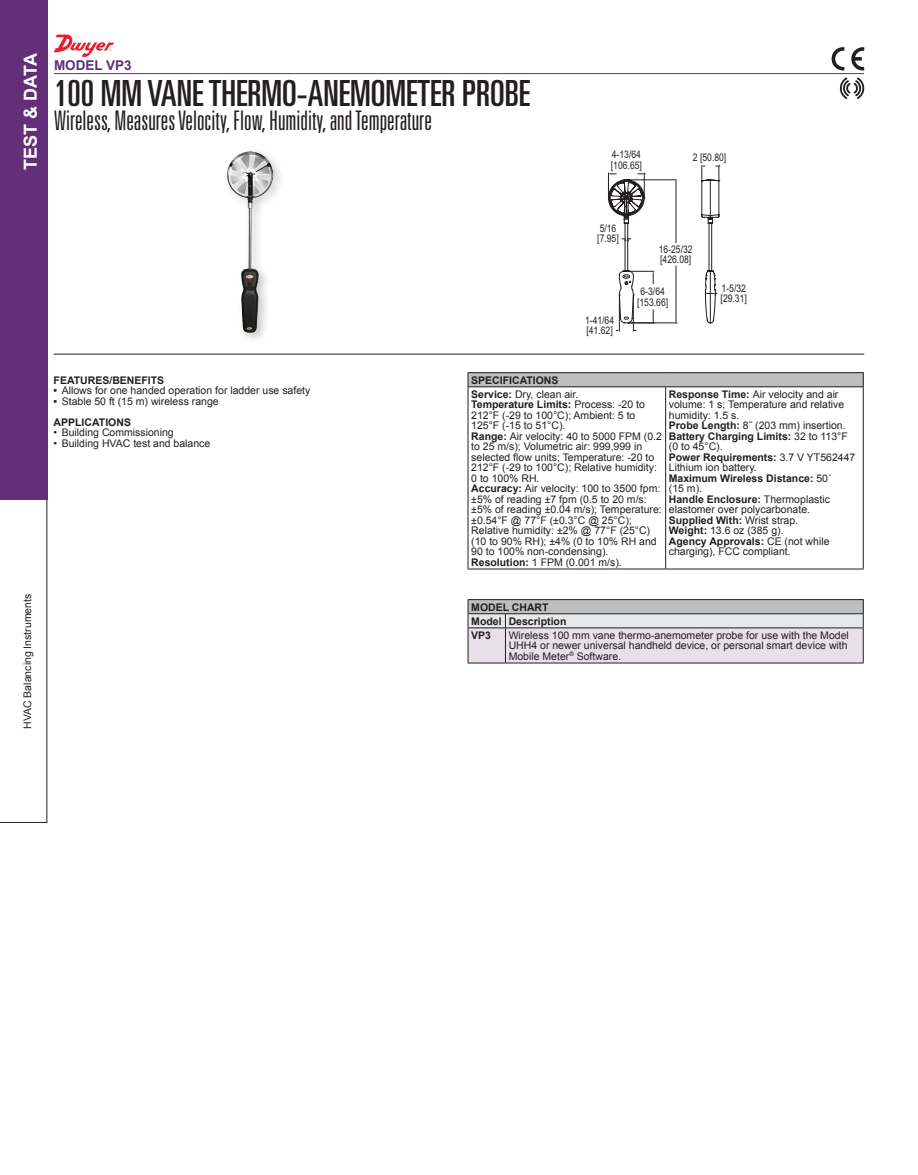
<style>
.page{position:relative;width:918px;height:1175px;background:#fff}
.page>*{position:absolute;margin:0;border:0;box-sizing:border-box;transform-origin:0 0}
.t1{font:ultra-condensed 36px "Univers LT Std";color:#231f20}
.t2{font:300 ultra-condensed 27px "Univers LT Std";color:#231f20}
.t3{font:700 18px "Arial";color:#fff}
.t4{font:700 13.5px "Arial";color:#632f78}
.t5{font:10.5px/10.5px "Arial";color:#231f20}
.t6{font:700 10.5px/10.5px "Arial";color:#231f20}
.t7{font:10.5px/10.5px "Arial Narrow";color:#231f20}
.s1{font-weight:700}
.s2{font-weight:400}
</style>
<div class="page">
<svg style="left:0;top:500px;width:47px;height:322px"></svg>
<div style="left:0;top:0;width:47px;height:500px;background:#632f78"></div>
<hr style="left:54px;top:73px;width:810px;height:1px;background:#632f78">
<svg style="left:851px;top:47px;width:13px;height:23px"></svg>
<svg style="left:832px;top:47px;width:12px;height:23px"></svg>
<svg style="left:840px;top:77px;width:24px;height:22px"></svg>
<hr style="left:619px;top:295px;width:1px;height:36px;background:#231f20">
<hr style="left:633px;top:295px;width:1px;height:36px;background:#231f20">
<svg style="left:608px;top:165px;width:112px;height:159px"></svg>
<hr style="left:54px;top:354px;width:810px;height:1px;background:#231f20">
<div style="left:468px;top:373px;width:395px;height:14px;background:#bcbec0"></div>
<hr style="left:665px;top:387px;width:1px;height:181px;background:#231f20">
<hr style="left:863px;top:387px;width:1px;height:181px;background:#231f20">
<hr style="left:468px;top:387px;width:1px;height:181px;background:#231f20">
<hr style="left:468px;top:568px;width:198px;height:1px;background:#231f20">
<hr style="left:666px;top:568px;width:198px;height:1px;background:#231f20">
<hr style="left:468px;top:372px;width:198px;height:1px;background:#231f20">
<svg style="left:468px;top:373px;width:1px;height:13px"></svg>
<hr style="left:666px;top:372px;width:198px;height:1px;background:#231f20">
<svg style="left:863px;top:373px;width:1px;height:13px"></svg>
<hr style="left:468px;top:386px;width:198px;height:1px;background:#231f20">
<hr style="left:666px;top:386px;width:198px;height:1px;background:#231f20">
<div style="left:223px;top:147px;width:62px;height:195px;background:#231f20;opacity:.25"></div>
<img style="left:227px;top:151px;width:46px;height:182px">
<hr style="left:468px;top:599px;width:37px;height:1px;background:#231f20">
<hr style="left:505px;top:599px;width:359px;height:1px;background:#231f20">
<svg style="left:468px;top:600px;width:396px;height:63px;background:#d6d3d8"></svg>
<hr style="left:468px;top:613px;width:37px;height:1px;background:#231f20">
<hr style="left:505px;top:613px;width:359px;height:1px;background:#231f20">
<svg style="left:54px;top:35px;width:60px;height:22px"></svg>
<p class="t3" style="left:18px;top:170px;width:118px;rotate:-90deg">TEST &amp; DATA</p>
<p class="t4" style="left:54px;top:57px;width:79px">MODEL VP3</p>
<p class="t1" style="left:54px;top:73px;width:478px">100 MM VANE THERMO-ANEMOMETER PROBE</p>
<p class="t2" style="left:54px;top:107px;width:379px">Wireless, Measures Velocity, Flow, Humidity, andTemperature</p>
<p class="t7" style="left:611px;top:149px;width:33px">4-13/64 [106.65]</p>
<p class="t7" style="left:693px;top:152px;width:35px">2 [50.80]</p>
<p class="t6" style="left:54px;top:375px;width:112px">FEATURES/BENEFITS</p>
<p class="t5" style="left:54px;top:385px;width:258px"><span class="s1">•</span> Allows for one handed operation for ladder use safety</p>
<p class="t5" style="left:54px;top:396px;width:167px"><span class="s1">•</span> Stable 50 ft (15 m) wireless range</p>
<p class="t6" style="left:54px;top:417px;width:79px">APPLICATIONS</p>
<p class="t5" style="left:54px;top:427px;width:122px">• Building Commissioning</p>
<p class="t5" style="left:54px;top:438px;width:158px">• Building HVAC test and balance</p>
<p class="t5" style="left:22px;top:729px;width:137px;rotate:-90deg">HVAC Balancing Instruments</p>
<p class="t7" style="left:597px;top:222px;width:23px">5/16 [7.95]</p>
<p class="t7" style="left:585px;top:314px;width:31px">1-41/64 [41.62]</p>
<p class="t7" style="left:659px;top:243px;width:35px">16-25/32 [426.08]</p>
<p class="t7" style="left:637px;top:286px;width:33px;text-align:center">6-3/64 [153.66]</p>
<p class="t7" style="left:721px;top:282px;width:28px">1-5/32 [29.31]</p>
<p class="t6" style="left:471px;top:375px;width:89px">SPECIFICATIONS</p>
<p class="t5" style="left:471px;top:389px;width:109px"><span class="s1">Service:</span> Dry, clean air.</p>
<p class="t5" style="left:471px;top:399px;width:175px"><span class="s1">Temperature Limits:</span> Process: -20 to<br>212°F (-29 to 100°C); Ambient: 5 to<br>125°F (-15 to 51°C).</p>
<p class="t5" style="left:471px;top:431px;width:192px"><span class="s1">Range:</span> Air velocity: 40 to 5000 FPM (0.2 to 25 m/s); Volumetric air: 999,999 in selected flow units; Temperature: -20 to 212°F (-29 to 100°C); Relative humidity:<br>0 to 100% RH.</p>
<p class="t5" style="left:471px;top:483px;width:192px"><span class="s1">Accuracy:</span> Air velocity: 100 to 3500 fpm: ±5% of reading ±7 fpm (0.5 to 20 m/s: ±5% of reading ±0.04 m/s); Temperature: ±0.54°F @ 77°F (±0.3°C @ 25°C); Relative humidity: ±2% @ 77°F (25°C) (10 to 90% RH); ±4% (0 to 10% RH and 90 to 100% non-condensing).</p>
<p class="t5" style="left:471px;top:557px;width:152px"><span class="s1">Resolution:</span> 1 FPM (0.001 m/s).</p>
<p class="t5" style="left:669px;top:389px;width:177px"><span class="s1">Response Time:</span> Air velocity and air volume: 1 s; Temperature and relative humidity: 1.5 s.</p>
<p class="t5" style="left:669px;top:420px;width:178px"><span class="s1">Probe Length:</span> 8˝ (203 mm) insertion.</p>
<p class="t6" style="left:669px;top:431px;width:181px">Battery Charging Limits: <span class="s2">32 to 113°F (0 to 45°C).</span></p>
<p class="t5" style="left:669px;top:452px;width:188px"><span class="s1">Power Requirements:</span> 3.7 V YT562447<br>Lithium ion battery.</p>
<p class="t6" style="left:669px;top:473px;width:164px">Maximum Wireless Distance: <span class="s2">50´</span></p>
<p class="t5" style="left:669px;top:483px;width:35px">(15 m).</p>
<p class="t5" style="left:669px;top:494px;width:163px"><span class="s1">Handle Enclosure:</span> Thermoplastic elastomer over polycarbonate.</p>
<p class="t6" style="left:669px;top:515px;width:131px">Supplied With: <span class="s2">Wrist strap.</span></p>
<p class="t5" style="left:669px;top:525px;width:116px"><span class="s1">Weight:</span> 13.6 oz (385 g).</p>
<p class="t5" style="left:669px;top:536px;width:162px"><span class="s1">Agency Approvals:</span> CE (not while charging), FCC compliant.</p>
<p class="t6" style="left:471px;top:602px;width:79px">MODEL CHART</p>
<p class="t6" style="left:471px;top:616px;width:32px">Model</p>
<p class="t6" style="left:509px;top:616px;width:59px">Description</p>
<p class="t6" style="left:471px;top:630px;width:21px">VP3</p>
<p class="t5" style="left:509px;top:630px;width:342px;text-align:justify">Wireless 100 mm vane thermo-anemometer probe for use with the Model UHH4 or newer universal handheld device, or personal smart device with Mobile Meter<sup>®</sup> Software.</p>
</div>
